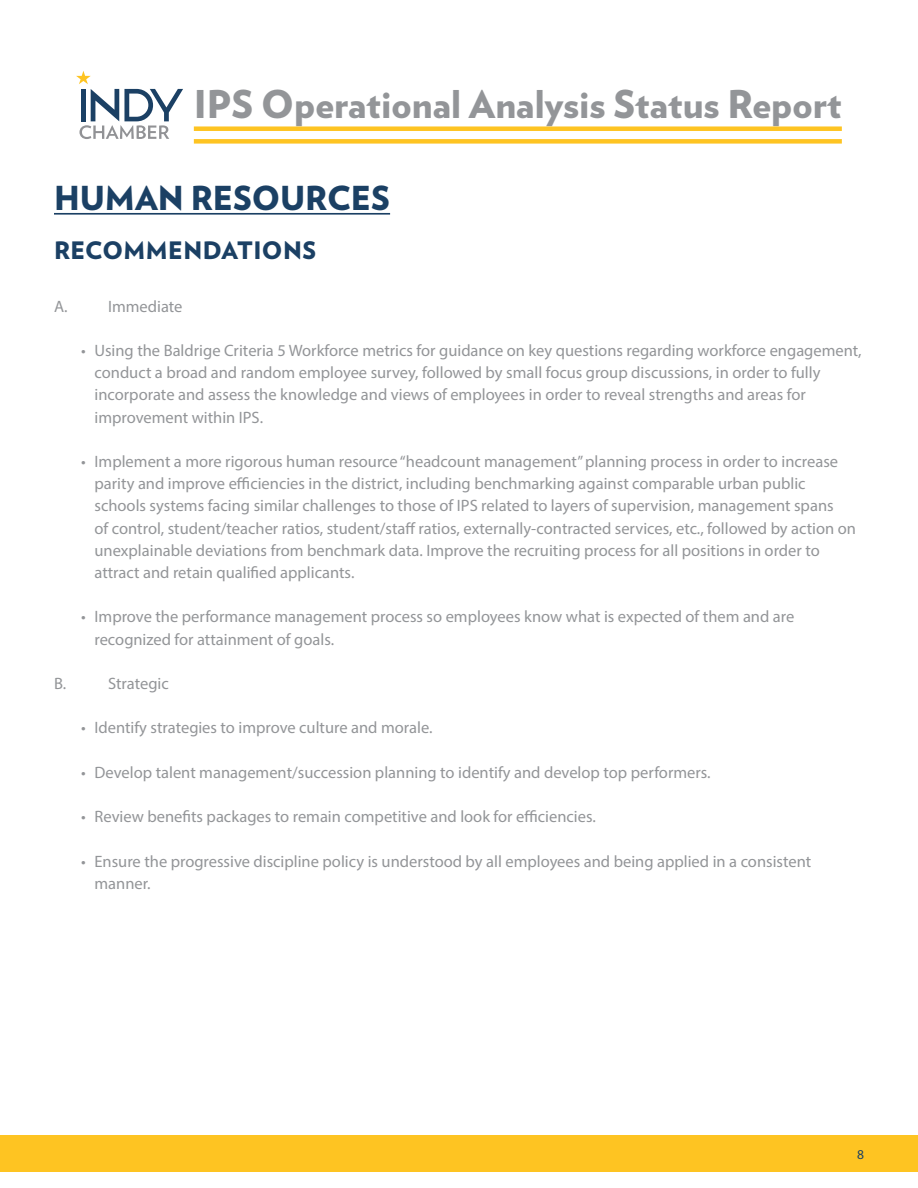
<style>
.page{position:relative;width:918px;height:1188px;background:#fff}
.page>*{position:absolute;margin:0;border:0;box-sizing:border-box;transform-origin:0 0}
.t1{font:900 38.25px "Verlag";color:#939598}
.t2{font:900 33px "Verlag";color:#1b4064}
.t3{font:900 24px "Verlag";letter-spacing:.02em;color:#1b4064}
.t4{font:16.5px/22.2px "Myriad Pro";color:#939598}
.t5{font:13.5px "Myriad Pro";color:#1b4064}
</style>
<div class="page">
<div style="left:0;top:1135px;width:918px;height:37px;background:#fec422"></div>
<svg style="left:76px;top:71px;width:107px;height:68px"></svg>
<div style="left:194px;top:139px;width:648px;height:5px;background:#fec422"></div>
<div style="left:194px;top:126px;width:648px;height:5px;background:#fec422"></div>
<hr style="left:54px;top:213px;width:336px;height:2px;background:#1b4064">
<p class="t1" style="left:194px;top:73px;width:649px">IPS Operational Analysis Status Report</p>
<p class="t2" style="left:54px;top:171px;width:338px">HUMAN RESOURCES</p>
<p class="t3" style="left:54px;top:231px;width:264px">RECOMMENDATIONS</p>
<p class="t4" style="left:54px;top:295px;width:15px">A.</p>
<p class="t4" style="left:108px;top:295px;width:76px">Immediate</p>
<p class="t4" style="left:94px;top:339px;width:769px;text-indent:-13px">• Using the Baldrige Criteria 5 Workforce metrics for guidance on key questions regarding workforce engagement, conduct a broad and random employee survey, followed by small focus group discussions, in order to fully incorporate and assess the knowledge and views of employees in order to reveal strengths and areas for improvement within IPS.</p>
<p class="t4" style="left:94px;top:450px;width:763px;text-indent:-13px">• Implement a more rigorous human resource “headcount management” planning process in order to increase parity and improve efficiencies in the district, including benchmarking against comparable urban public schools systems facing similar challenges to those of IPS related to layers of supervision, management spans<br>of control, student/teacher ratios, student/staff ratios, externally-contracted services, etc., followed by action on unexplainable deviations from benchmark data. Improve the recruiting process for all positions in order to attract and retain qualified applicants.</p>
<p class="t4" style="left:94px;top:606px;width:701px;text-indent:-13px">• Improve the performance management process so employees know what is expected of them and are recognized for attainment of goals.</p>
<p class="t4" style="left:54px;top:672px;width:14px">B.</p>
<p class="t4" style="left:108px;top:672px;width:62px">Strategic</p>
<p class="t4" style="left:81px;top:717px;width:353px">• Identify strategies to improve culture and morale.</p>
<p class="t4" style="left:81px;top:761px;width:631px">• Develop talent management/succession planning to identify and develop top performers.</p>
<p class="t4" style="left:81px;top:805px;width:516px">• Review benefits packages to remain competitive and look for efficiencies.</p>
<p class="t4" style="left:94px;top:850px;width:718px;text-indent:-13px">• Ensure the progressive discipline policy is understood by all employees and being applied in a consistent manner.</p>
<p class="t5" style="left:857px;top:1146px;width:8px">8</p>
</div>
